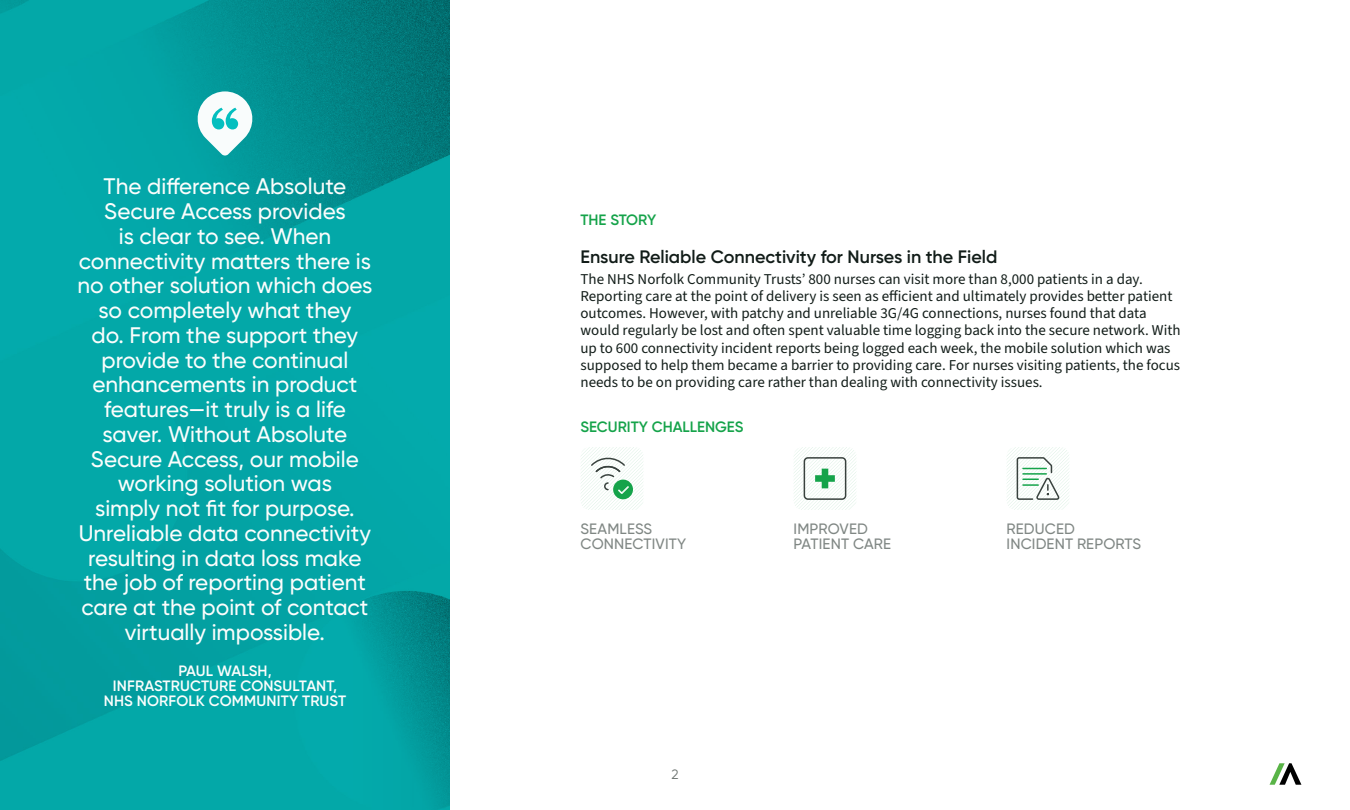
<style>
.page{position:relative;width:1350px;height:810px;background:#fff}
.page>*{position:absolute;margin:0;border:0;box-sizing:border-box;transform-origin:0 0}
.t1{font:500 22.5px/24.8px "Gilroy";color:#fbfdfc;text-align:center}
.t2{font:600 18px "Gilroy";color:#111c18}
.t3{font:15px/17.2px "Source Sans 3";color:#111c18}
.t4{font:500 15px/15px "Gilroy";letter-spacing:.01em;color:#808784}
.t5{font:600 15px/15px "Gilroy";letter-spacing:.01em;color:#fbfdfc;text-align:center}
.t6{font:600 15px "Gilroy";color:#15a34a}
.t7{font:13.5px "Gilroy";color:#6a716e}
</style>
<div class="page">
<svg style="left:1270px;top:763px;width:31px;height:22px"></svg>
<img style="left:0;top:0;width:450px;height:810px">
<svg style="left:794px;top:447px;width:62px;height:63px"></svg>
<svg style="left:1006px;top:447px;width:64px;height:63px"></svg>
<svg style="left:580px;top:447px;width:64px;height:63px"></svg>
<svg style="left:178px;top:72px;width:90px;height:90px"></svg>
<svg style="left:211px;top:107px;width:28px;height:23px"></svg>
<svg style="left:591px;top:458px;width:42px;height:41px"></svg>
<div style="left:804px;top:457px;width:42px;height:43px;border:2px solid #39423e;border-radius:4px"></div>
<svg style="left:815px;top:469px;width:20px;height:19px"></svg>
<svg style="left:1017px;top:457px;width:42px;height:43px"></svg>
<p class="t1" style="left:77px;top:174px;width:297px">The difference Absolute<br>Secure Access provides<br>is clear to see. When connectivity matters there is no other solution which does so completely what they<br>do. From the support they provide to the continual enhancements in product features—it truly is a life saver. Without Absolute<br>Secure Access, our mobile working solution was<br>simply not fit for purpose.<br>Unreliable data connectivity resulting in data loss make the job of reporting patient care at the point of contact virtually impossible.</p>
<p class="t5" style="left:104px;top:663px;width:244px">PAUL WALSH,<br>INFRASTRUCTURE CONSULTANT,<br>NHS NORFOLK COMMUNITY TRUST</p>
<p class="t6" style="left:580px;top:210px;width:77px">THE STORY</p>
<p class="t2" style="left:580px;top:246px;width:418px">Ensure Reliable Connectivity for Nurses in the Field</p>
<p class="t3" style="left:580px;top:270px;width:602px">The NHS Norfolk Community Trusts’ 800 nurses can visit more than 8,000 patients in a day.<br>Reporting care at the point of delivery is seen as efficient and ultimately provides better patient outcomes. However, with patchy and unreliable 3G/4G connections, nurses found that data would regularly be lost and often spent valuable time logging back into the secure network. With up to 600 connectivity incident reports being logged each week, the mobile solution which was supposed to help them became a barrier to providing care. For nurses visiting patients, the focus needs to be on providing care rather than dealing with connectivity issues.</p>
<p class="t6" style="left:580px;top:417px;width:165px">SECURITY CHALLENGES</p>
<p class="t4" style="left:581px;top:521px;width:107px">SEAMLESS<br>CONNECTIVITY</p>
<p class="t4" style="left:794px;top:521px;width:99px">IMPROVED<br>PATIENT CARE</p>
<p class="t4" style="left:1007px;top:521px;width:136px">REDUCED<br>INCIDENT REPORTS</p>
<p class="t7" style="left:671px;top:766px;width:9px">2</p>
</div>
